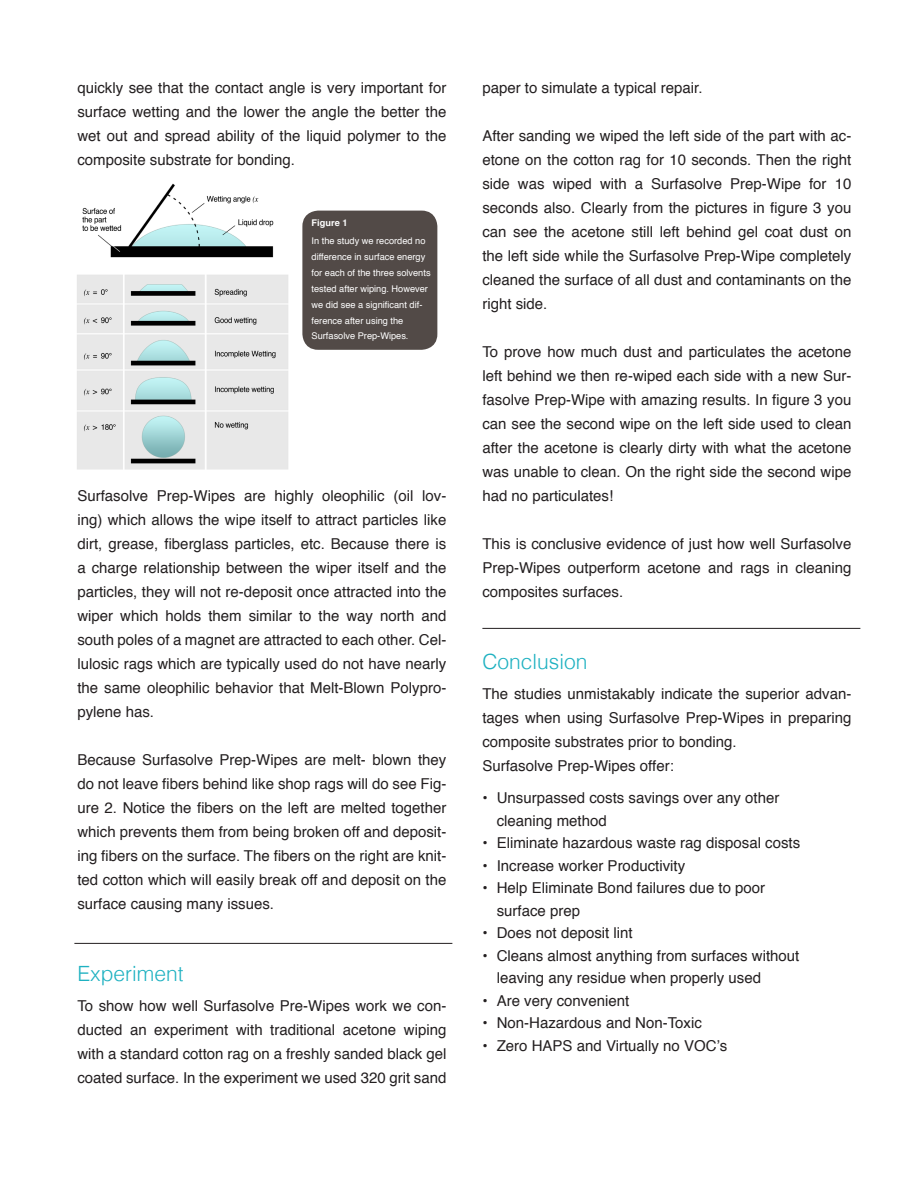
<style>
.page{position:relative;width:918px;height:1188px;background:#fff}
.page>*{position:absolute;margin:0;border:0;box-sizing:border-box;transform-origin:0 0}
.t1{font:300 21px "Helvetica";color:#1eb1c1}
.t2{font:15px/24px "Helvetica";color:#231f20;text-align:justify}
.t3{font:9.3px/15.8px "Helvetica";color:#fff}
.t4{font:700 9.3px "Helvetica";color:#fff}
</style>
<div class="page">
<img style="left:77px;top:183px;width:211px;height:287px">
<div style="left:302px;top:211px;width:135px;height:139px;background:#524a47;border-radius:16px"></div>
<hr style="left:74px;top:943px;width:378px;height:1px;background:#231f20">
<hr style="left:482px;top:628px;width:378px;height:1px;background:#231f20">
<p class="t2" style="left:77px;top:76px;width:370px">quickly see that the contact angle is very important for surface wetting and the lower the angle the better the wet out and spread ability of the liquid polymer to the composite substrate for bonding.</p>
<p class="t4" style="left:312px;top:215px;width:37px">Figure 1</p>
<p class="t3" style="left:312px;top:234px;width:120px">In the study we recorded no difference in surface energy for each of the three solvents tested after wiping. However we did see a significant dif&shy;ference after using the<br>Surfasolve Prep-Wipes.</p>
<p class="t2" style="left:77px;top:484px;width:370px">Surfasolve Prep-Wipes are highly oleophilic (oil lov&shy;ing) which allows the wipe itself to attract particles like dirt, grease, fiberglass particles, etc. Because there is a charge relationship between the wiper itself and the particles, they will not re-deposit once attracted into the wiper which holds them similar to the way north and south poles of a magnet are attracted to each other. Cel&shy;lulosic rags which are typically used do not have nearly the same oleophilic behavior that Melt-Blown Polypro&shy;pylene has.</p>
<p class="t2" style="left:77px;top:748px;width:370px">Because Surfasolve Prep-Wipes are melt- blown they do not leave fibers behind like shop rags will do see Fig&shy;ure 2. Notice the fibers on the left are melted together which prevents them from being broken off and deposit&shy;ing fibers on the surface. The fibers on the right are knit&shy;ted cotton which will easily break off and deposit on the surface causing many issues.</p>
<p class="t1" style="left:77px;top:956px;width:108px">Experiment</p>
<p class="t2" style="left:77px;top:994px;width:370px">To show how well Surfasolve Pre-Wipes work we con&shy;ducted an experiment with traditional acetone wiping with a standard cotton rag on a freshly sanded black gel coated surface. In the experiment we used 320 grit sand</p>
<p class="t2" style="left:482px;top:76px;width:222px">paper to simulate a typical repair.</p>
<p class="t2" style="left:482px;top:124px;width:370px">After sanding we wiped the left side of the part with ac&shy;etone on the cotton rag for 10 seconds. Then the right side was wiped with a Surfasolve Prep-Wipe for 10 seconds also. Clearly from the pictures in figure 3 you can see the acetone still left behind gel coat dust on the left side while the Surfasolve Prep-Wipe completely cleaned the surface of all dust and contaminants on the right side.</p>
<p class="t2" style="left:482px;top:340px;width:370px">To prove how much dust and particulates the acetone left behind we then re-wiped each side with a new Sur&shy;fasolve Prep-Wipe with amazing results. In figure 3 you can see the second wipe on the left side used to clean after the acetone is clearly dirty with what the acetone was unable to clean. On the right side the second wipe had no particulates!</p>
<p class="t2" style="left:482px;top:532px;width:370px">This is conclusive evidence of just how well Surfasolve Prep-Wipes outperform acetone and rags in cleaning composites surfaces.</p>
<p class="t1" style="left:482px;top:644px;width:107px">Conclusion</p>
<p class="t2" style="left:482px;top:682px;width:370px">The studies unmistakably indicate the superior advan&shy;tages when using Surfasolve Prep-Wipes in preparing composite substrates prior to bonding.</p>
<p class="t2" style="left:482px;top:754px;width:193px">Surfasolve Prep-Wipes offer:</p>
<p class="t2" style="left:482px;top:786px;width:7px">•</p>
<p class="t2" style="left:482px;top:831px;width:7px">•</p>
<p class="t2" style="left:482px;top:854px;width:7px">•</p>
<p class="t2" style="left:482px;top:876px;width:7px">•</p>
<p class="t2" style="left:482px;top:921px;width:7px">•</p>
<p class="t2" style="left:482px;top:944px;width:7px">•</p>
<p class="t2" style="left:482px;top:989px;width:7px">•</p>
<p class="t2" style="left:482px;top:1011px;width:7px">•</p>
<p class="t2" style="left:482px;top:1034px;width:7px">•</p>
<p class="t2" style="left:497px;top:787px;width:284px;line-height:22.5px">Unsurpassed costs savings over any other cleaning method</p>
<p class="t2" style="left:497px;top:831px;width:305px">Eliminate hazardous waste rag disposal costs</p>
<p class="t2" style="left:497px;top:854px;width:190px">Increase worker Productivity</p>
<p class="t2" style="left:497px;top:876px;width:270px">Help Eliminate Bond failures due to poor</p>
<p class="t2" style="left:497px;top:899px;width:85px">surface prep</p>
<p class="t2" style="left:497px;top:921px;width:137px">Does not deposit lint</p>
<p class="t2" style="left:497px;top:945px;width:304px;line-height:22.5px">Cleans almost anything from surfaces without leaving any residue when properly used</p>
<p class="t2" style="left:497px;top:989px;width:134px">Are very convenient</p>
<p class="t2" style="left:497px;top:1011px;width:207px">Non-Hazardous and Non-Toxic</p>
<p class="t2" style="left:497px;top:1034px;width:232px">Zero HAPS and Virtually no VOC’s</p>
</div>
